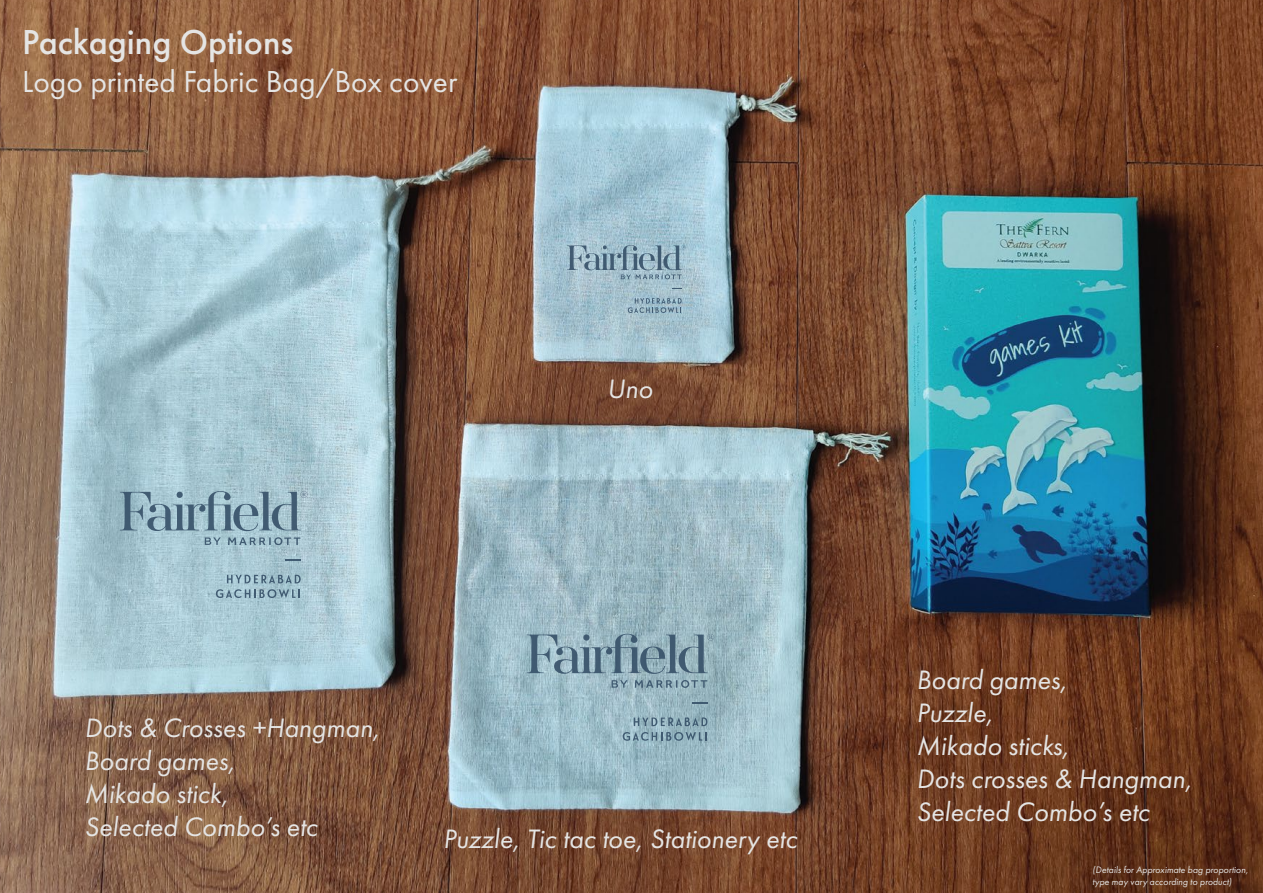
<style>
.page{position:relative;width:1263px;height:893px;background:#fff}
.page>*{position:absolute;margin:0;border:0;box-sizing:border-box;transform-origin:0 0}
.t1{font:500 36px "Futura PT";color:#e5e5e4}
.t2{font:31.5px "Futura PT";color:#e5e5e4}
.t3{font:italic 27.6px/33.2px "Futura PT";color:#e5e5e4}
.t4{font:italic 9.75px/11.7px "Futura PT";color:#e5e5e4}
</style>
<div class="page">
<img style="left:0;top:0;width:1263px;height:893px">
<svg style="left:612px;top:680px;width:95px;height:8px"></svg>
<svg style="left:692px;top:702px;width:15px;height:2px"></svg>
<svg style="left:527px;top:634px;width:187px;height:40px;background:#819dab"></svg>
<svg style="left:634px;top:717px;width:73px;height:9px"></svg>
<svg style="left:623px;top:732px;width:84px;height:9px"></svg>
<svg style="left:205px;top:537px;width:95px;height:8px"></svg>
<svg style="left:285px;top:560px;width:16px;height:1px"></svg>
<svg style="left:120px;top:491px;width:187px;height:40px;background:#88a6b4"></svg>
<svg style="left:227px;top:575px;width:74px;height:8px"></svg>
<svg style="left:216px;top:589px;width:84px;height:9px"></svg>
<svg style="left:567px;top:245px;width:119px;height:34px;background:#8ea9b8"></svg>
<svg style="left:628px;top:298px;width:54px;height:15px"></svg>
<h1 class="t1" style="left:22px;top:21px;width:273px">Packaging Options</h1>
<p class="t2" style="left:22px;top:63px;width:437px">Logo printed Fabric Bag/Box cover</p>
<p class="t3" style="left:607px;top:372px;width:47px">Uno</p>
<p class="t3" style="left:85px;top:711px;width:297px">Dots &amp; Crosses +Hangman,<br>Board games,<br>Mikado stick,<br>Selected Combo’s etc</p>
<p class="t3" style="left:443px;top:822px;width:355px">Puzzle, Tic tac toe, Stationery etc</p>
<p class="t3" style="left:916px;top:663px;width:278px">Board games,<br>Puzzle,<br>Mikado sticks,<br>Dots crosses &amp; Hangman,<br>Selected Combo’s etc</p>
<p class="t4" style="left:1092px;top:864px;width:157px">(Details for Approximate bag proportion, type may vary according to product)</p>
</div>
